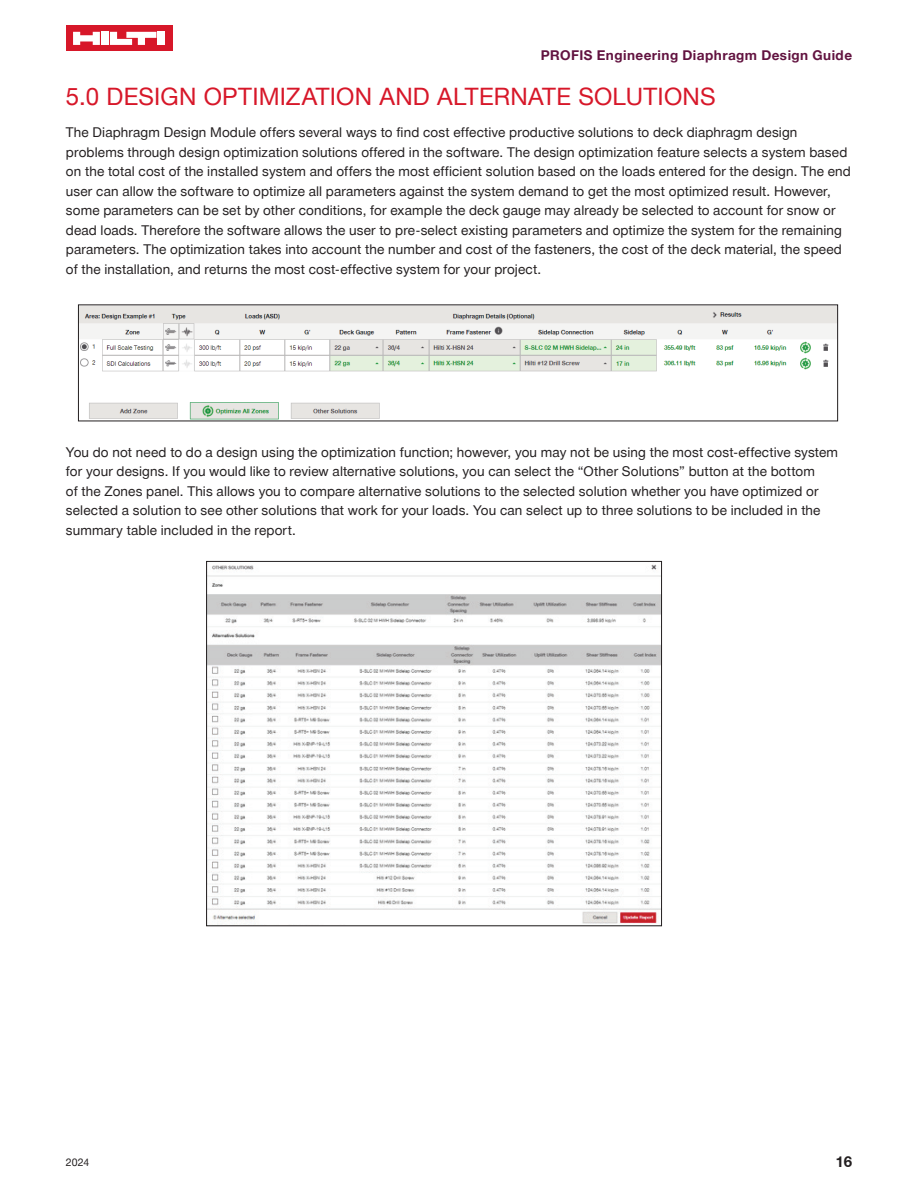
<style>
.page{position:relative;width:918px;height:1188px;background:#fff}
.page>*{position:absolute;margin:0;border:0;box-sizing:border-box;transform-origin:0 0}
.t1{font:24px "Hilti";letter-spacing:.01em;color:#d71729}
.t2{font:700 15px "Hilti";color:#231f20}
.t3{font:13.5px/19.5px "Hilti";letter-spacing:.01em;color:#231f20}
.t4{font:700 13.5px "Hilti";letter-spacing:.035em;color:#621340}
.t5{font:10.5px "Hilti";color:#231f20}
</style>
<div class="page">
<div style="left:66px;top:26px;width:106px;height:25px;background:#d71729"></div>
<div style="left:101px;top:32px;width:7px;height:13px;background:#fff"></div>
<div style="left:158px;top:32px;width:7px;height:13px;background:#fff"></div>
<svg style="left:73px;top:32px;width:27px;height:13px"></svg>
<svg style="left:110px;top:32px;width:46px;height:13px"></svg>
<img style="left:80px;top:306px;width:756px;height:113px">
<img style="left:208px;top:564px;width:452px;height:360px">
<p class="t4" style="left:541px;top:47px;width:313px">PROFIS Engineering Diaphragm Design Guide</p>
<h1 class="t1" style="left:66px;top:82px;width:651px">5.0 DESIGN OPTIMIZATION AND ALTERNATE SOLUTIONS</h1>
<p class="t3" style="left:66px;top:123px;width:787px">The Diaphragm Design Module offers several ways to find cost effective productive solutions to deck diaphragm design problems through design optimization solutions offered in the software. The design optimization feature selects a system based on the total cost of the installed system and offers the most efficient solution based on the loads entered for the design. The end user can allow the software to optimize all parameters against the system demand to get the most optimized result. However, some parameters can be set by other conditions, for example the deck gauge may already be selected to account for snow or dead loads. Therefore the software allows the user to pre-select existing parameters and optimize the system for the remaining parameters. The optimization takes into account the number and cost of the fasteners, the cost of the deck material, the speed of the installation, and returns the most cost-effective system for your project.</p>
<p class="t3" style="left:66px;top:443px;width:774px">You do not need to do a design using the optimization function; however, you may not be using the most cost-effective system for your designs. If you would like to review alternative solutions, you can select the “Other Solutions” button at the bottom<br>of the Zones panel. This allows you to compare alternative solutions to the selected solution whether you have optimized or selected a solution to see other solutions that work for your loads. You can select up to three solutions to be included in the summary table included in the report.</p>
<p class="t5" style="left:66px;top:1156px;width:25px">2024</p>
<p class="t2" style="left:835px;top:1153px;width:18px">16</p>
</div>
